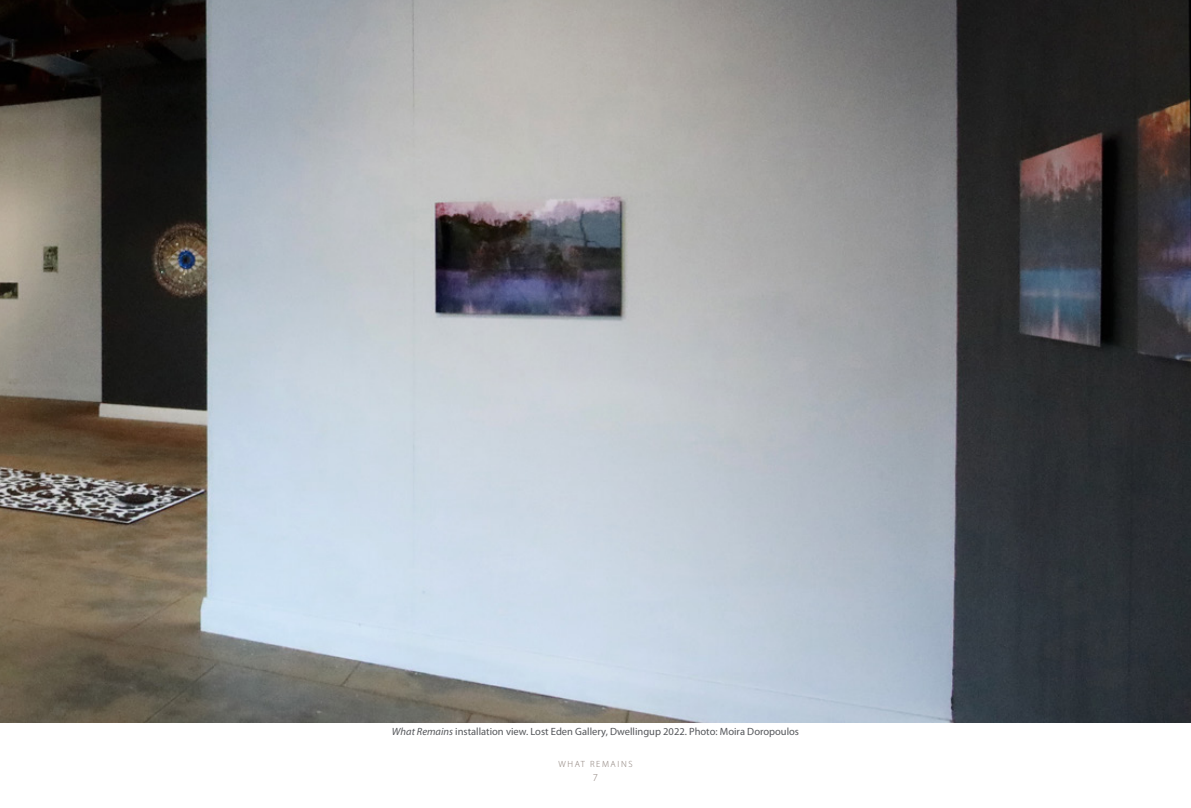
<style>
.page{position:relative;width:1191px;height:808px;background:#fff}
.page>*{position:absolute;margin:0;border:0;box-sizing:border-box;transform-origin:0 0}
.t1{font:10.5px "Myriad Pro";color:#54565a}
.t2{font:300 10.5px "Myriad Pro";color:#847770}
.t3{font:300 9px "Myriad Pro";letter-spacing:.18em;color:#847770}
.s1{font-style:italic}
</style>
<div class="page">
<img style="left:0;top:0;width:1191px;height:723px">
<p class="t1" style="left:392px;top:726px;width:409px"><span class="s1">What Remains</span> installation view. Lost Eden Gallery, Dwellingup 2022. Photo: Moira Doropoulos</p>
<p class="t3" style="left:558px;top:759px;width:76px">WHAT REMAINS</p>
<p class="t2" style="left:593px;top:772px;width:7px">7</p>
</div>
